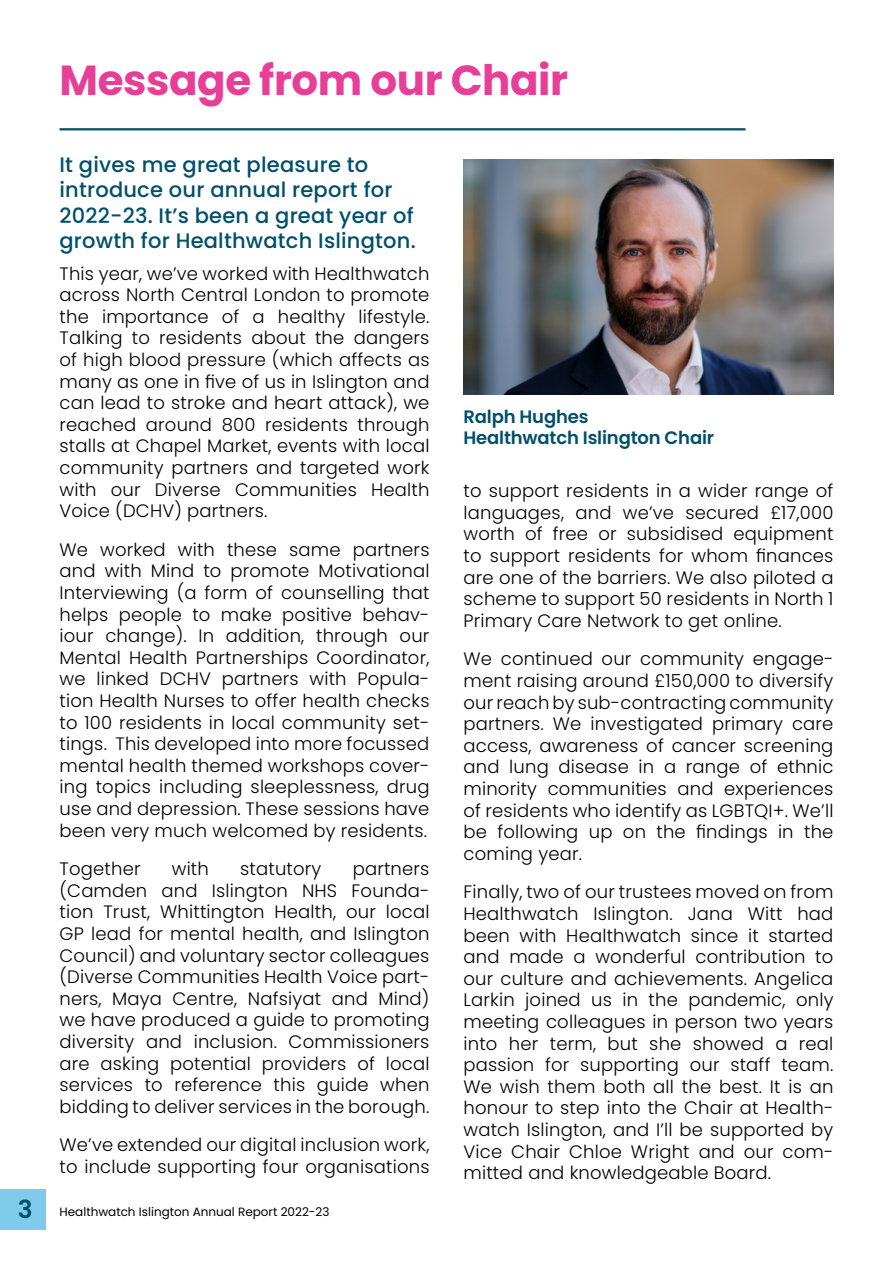
<style>
.page{position:relative;width:893px;height:1263px;background:#fff}
.page>*{position:absolute;margin:0;border:0;box-sizing:border-box;transform-origin:0 0}
.t1{font:700 42px "Poppins";letter-spacing:-.01em;color:#e73e97}
.t2{font:500 21px/25.5px "Poppins";letter-spacing:.01em;color:#004f6b}
.t3{font:300 18px/21.6px "Poppins";letter-spacing:.01em;color:#000;text-align:justify}
.t4{font:600 18px/21.6px "Poppins";letter-spacing:-.01em;color:#004f6b}
.t5{font:12px "Poppins";color:#000}
.s1{font-weight:600;font-size:24.9px;color:#004f6b}
</style>
<div class="page">
<div style="left:0;top:1189px;width:45px;height:40px;background:#7fcbeb"></div>
<img style="left:463px;top:159px;width:370px;height:235px">
<hr style="left:60px;top:128px;width:685px;height:2px;background:#004f6b">
<h1 class="t1" style="left:60px;top:56px;width:510px">Message from our Chair</h1>
<p class="t2" style="left:60px;top:152px;width:358px">It gives me great pleasure to introduce our annual report for<br>2022-23. It’s been a great year of growth for Healthwatch Islington.</p>
<p class="t3" style="left:60px;top:262px;width:371px">This year, we’ve worked with Healthwatch across North Central London to promote the importance of a healthy lifestyle.<br>Talking to residents about the dangers of high blood pressure (which affects as many as one in five of us in Islington and can lead to stroke and heart attack), we reached around 800 residents through stalls at Chapel Market, events with local community partners and targeted work with our Diverse Communities Health Voice (DCHV) partners.</p>
<p class="t3" style="left:60px;top:539px;width:371px">We worked with these same partners and with Mind to promote Motivational Interviewing (a form of counselling that helps people to make positive behav&shy;iour change). In addition, through our Mental Health Partnerships Coordinator, we linked DCHV partners with Popula&shy;tion Health Nurses to offer health checks to 100 residents in local community set&shy;tings. This developed into more focussed mental health themed workshops cover&shy;ing topics including sleeplessness, drug use and depression. These sessions have been very much welcomed by residents.</p>
<p class="t3" style="left:60px;top:858px;width:83px">Together</p>
<p class="t3" style="left:172px;top:858px;width:39px">with</p>
<p class="t3" style="left:240px;top:858px;width:83px">statutory</p>
<p class="t3" style="left:60px;top:858px;width:371px;text-indent:293px">partners (Camden and Islington NHS Founda&shy;tion Trust, Whittington Health, our local GP lead for mental health, and Islington Council) and voluntary sector colleagues (Diverse Communities Health Voice part&shy;ners, Maya Centre, Nafsiyat and Mind) we have produced a guide to promoting diversity and inclusion. Commissioners are asking potential providers of local services to reference this guide when bidding to deliver services in the borough.</p>
<p class="t3" style="left:60px;top:1134px;width:371px">We’ve extended our digital inclusion work, to include supporting four organisations</p>
<p class="t5" style="left:18px;top:1205px;width:313px"><span class="s1">3</span> Healthwatch Islington Annual Report 2022-23</p>
<p class="t4" style="left:463px;top:406px;width:252px">Ralph Hughes<br>Healthwatch Islington Chair</p>
<p class="t3" style="left:463px;top:480px;width:371px">to support residents in a wider range of languages, and we’ve secured £17,000 worth of free or subsidised equipment to support residents for whom finances are one of the barriers. We also piloted a scheme to support 50 residents in North 1<br>Primary Care Network to get online.</p>
<p class="t3" style="left:463px;top:648px;width:371px">We continued our community engage&shy;ment raising around £150,000 to diversify our reach by sub-contracting community partners. We investigated primary care access, awareness of cancer screening and lung disease in a range of ethnic minority communities and experiences of residents who identify as LGBTQI+. We’ll be following up on the findings in the coming year.</p>
<p class="t3" style="left:463px;top:881px;width:371px">Finally, two of our trustees moved on from Healthwatch Islington. Jana Witt had been with Healthwatch since it started and made a wonderful contribution to our culture and achievements. Angelica Larkin joined us in the pandemic, only meeting colleagues in person two years into her term, but she showed a real passion for supporting our staff team.<br>We wish them both all the best. It is an honour to step into the Chair at Health&shy;watch Islington, and I’ll be supported by Vice Chair Chloe Wright and our com&shy;mitted and knowledgeable Board.</p>
</div>
